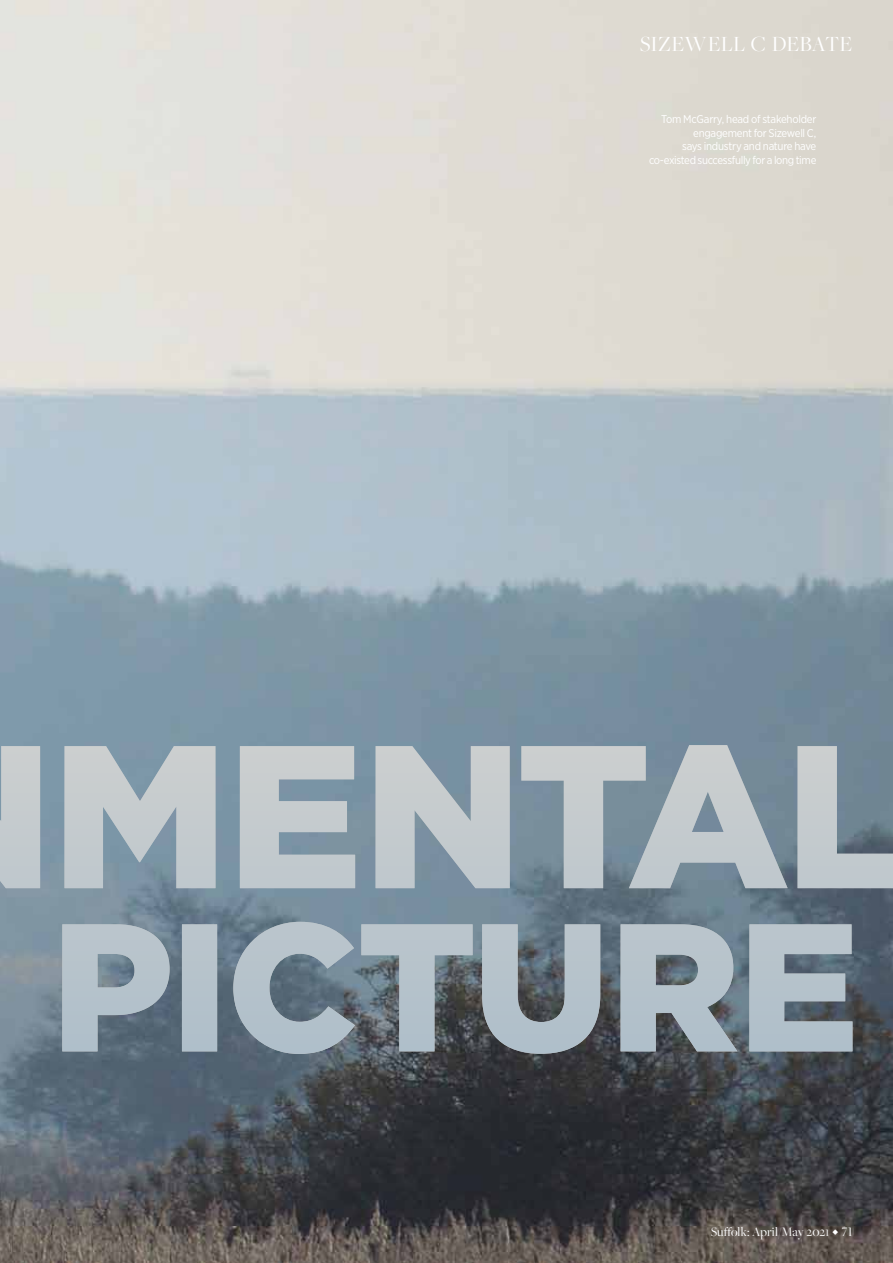
<style>
.page{position:relative;width:893px;height:1263px;background:#fff}
.page>*{position:absolute;margin:0;border:0;box-sizing:border-box;transform-origin:0 0}
.t1{font:22.5px "Freight Big Pro";letter-spacing:.01em;color:#fff}
.t2{font:13.5px "Freight Big Pro";color:#fff}
.t3{font:11.25px/13.5px "Gotham Narrow";letter-spacing:-.025em;color:#fff;text-align:right}
</style>
<div class="page">
<img style="left:0;top:0;width:893px;height:1263px">
<svg style="left:62px;top:922px;width:790px;height:132px;background:#8e9ba4"></svg>
<svg style="left:0;top:743px;width:893px;height:148px;background:#a3b0b8"></svg>
<svg style="left:833px;top:1229px;width:5px;height:6px"></svg>
<h1 class="t1" style="left:640px;top:29px;width:214px">SIZEWELL C DEBATE</h1>
<p class="t3" style="left:649px;top:112px;width:169px">Tom McGarry, head of stakeholder engagement for Sizewell C,<br>says industry and nature have co-existed successfully for a long time</p>
<p class="t2" style="left:711px;top:1223px;width:143px">SUFFOLK: APRIL/MAY 2021 71</p>
</div>
